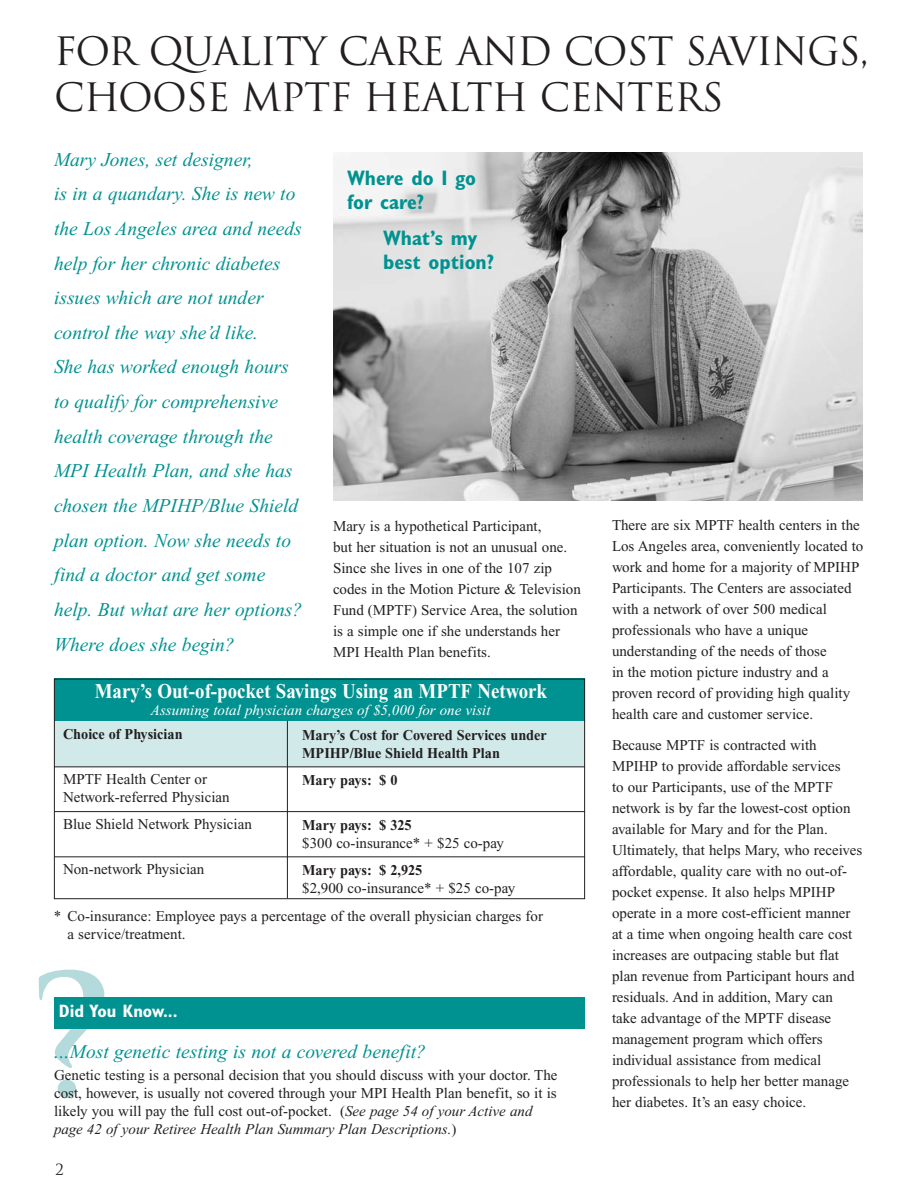
<style>
.page{position:relative;width:918px;height:1188px;background:#fff}
.page>*{position:absolute;margin:0;border:0;box-sizing:border-box;transform-origin:0 0}
.t1{font:700 163.95px "Trajan";color:#b5dadb}
.t2{font:38.1px/46px "Trajan";letter-spacing:-.025em;color:#231f20}
.t3{font:700 21px "Times New Roman";color:#fff;scale:.9 1}
.t4{font:700 condensed 21px/24px "Gill Sans";color:#009290}
.t5{font:italic 19.5px/34.7px "Times New Roman";color:#009290}
.t6{font:700 condensed 18px "Gill Sans";color:#fff}
.t7{font:15px/21px "Times New Roman";color:#231f20}
.t8{font:700 15px/18px "Times New Roman";color:#231f20;scale:.95 1}
.t9{font:italic 15px "Times New Roman";color:#fff}
.t10{font:15px "Trajan";color:#231f20}
.s1{font-size:21px}
.s2{font-style:italic}
</style>
<div class="page">
<div style="left:54px;top:719px;width:531px;height:48px;background:#d1e9e9"></div>
<div style="left:54px;top:679px;width:531px;height:42px;background:#009290"></div>
<img style="left:333px;top:152px;width:530px;height:349px">
<hr style="left:54px;top:767px;width:531px;height:1px;background:#231f20">
<hr style="left:54px;top:811px;width:531px;height:1px;background:#231f20">
<hr style="left:54px;top:857px;width:531px;height:1px;background:#231f20">
<div style="left:54px;top:679px;width:531px;height:220px;border:1px solid #231f20"></div>
<hr style="left:287px;top:721px;width:1px;height:177px;background:#231f20">
<div style="left:54px;top:997px;width:531px;height:32px;background:#009290"></div>
<h2 class="t2" style="left:54px;top:29px;width:817px">FOR QUALITY CARE AND COST SAVINGS,<br>CHOOSE MPTF HEALTH CENTERS</h2>
<p class="t5" style="left:54px;top:144px;width:250px">Mary Jones, set designer,<br>is in a quandary. She is new to the Los Angeles area and needs help for her chronic diabetes issues which are not under control the way she’d like.<br>She has worked enough hours to qualify for comprehensive health coverage through the<br>MPI Health Plan, and she has chosen the MPIHP/Blue Shield plan option. Now she needs to find a doctor and get some help. But what are her options?<br>Where does she begin?</p>
<h3 class="t4" style="left:347px;top:167px;width:131px">Where do I go for care?</h3>
<h3 class="t4" style="left:383px;top:227px;width:113px">What’s my best option?</h3>
<p class="t7" style="left:333px;top:517px;width:249px">Mary is a hypothetical Participant,<br>but her situation is not an unusual one.<br>Since she lives in one of the 107 zip codes in the Motion Picture &amp; Television Fund (MPTF) Service Area, the solution is a simple one if she understands her MPI Health Plan benefits.</p>
<p class="t7" style="left:612px;top:516px;width:253px">There are six MPTF health centers in the Los Angeles area, conveniently located to work and home for a majority of MPIHP Participants. The Centers are associated with a network of over 500 medical professionals who have a unique understanding of the needs of those<br>in the motion picture industry and a proven record of providing high quality health care and customer service.</p>
<p class="t7" style="left:612px;top:736px;width:252px">Because MPTF is contracted with MPIHP to provide affordable services<br>to our Participants, use of the MPTF network is by far the lowest-cost option available for Mary and for the Plan.<br>Ultimately, that helps Mary, who receives affordable, quality care with no out-of&shy;pocket expense. It also helps MPIHP operate in a more cost-efficient manner at a time when ongoing health care cost increases are outpacing stable but flat plan revenue from Participant hours and residuals. And in addition, Mary can<br>take advantage of the MPTF disease management program which offers individual assistance from medical professionals to help her better manage her diabetes. It’s an easy choice.</p>
<h3 class="t3" style="left:95px;top:684px;width:504px">Mary’s Out-of-pocket Savings Using an MPTF Network</h3>
<p class="t9" style="left:151px;top:705px;width:341px">Assuming total physician charges of $5,000 for one visit</p>
<p class="t8" style="left:63px;top:727px;width:127px">Choice of Physician</p>
<p class="t7" style="left:63px;top:772px;width:168px;line-height:18px">MPTF Health Center or<br>Network-referred Physician</p>
<p class="t7" style="left:63px;top:815px;width:190px">Blue Shield Network Physician</p>
<p class="t7" style="left:63px;top:860px;width:143px">Non-network Physician</p>
<p class="t8" style="left:302px;top:728px;width:259px">Mary’s Cost for Covered Services under<br>MPIHP/Blue Shield Health Plan</p>
<p class="t8" style="left:302px;top:773px;width:102px">Mary pays: $ 0</p>
<p class="t8" style="left:302px;top:818px;width:117px">Mary pays: $ 325</p>
<p class="t7" style="left:302px;top:834px;width:203px">$300 co-insurance* + $25 co-pay</p>
<p class="t8" style="left:302px;top:863px;width:128px">Mary pays: $ 2,925</p>
<p class="t7" style="left:54px;top:875px;width:491px;line-height:28.3px;text-indent:248px">$2,900 co-insurance* + $25 co-pay<br>* Co-insurance: Employee pays a percentage of the overall physician charges for</p>
<p class="t7" style="left:67px;top:925px;width:120px">a service/treatment.</p>
<h1 class="t1" style="left:29px;top:943px;width:89px">?</h1>
<p class="t6" style="left:59px;top:1005px;width:120px">Did You Know...</p>
<h3 class="t5" style="left:54px;top:1036px;width:373px"><span class="s1">...</span>Most genetic testing is not a covered benefit?</h3>
<p class="t7" style="left:54px;top:1068px;width:505px;line-height:18px">Genetic testing is a personal decision that you should discuss with your doctor. The cost, however, is usually not covered through your MPI Health Plan benefit, so it is likely you will pay the full cost out-of-pocket. (<span class="s2">See page 54 of your Active and page 42 of your Retiree Health Plan Summary Plan Descriptions.</span>)</p>
<p class="t10" style="left:56px;top:1161px;width:10px">2</p>
</div>
